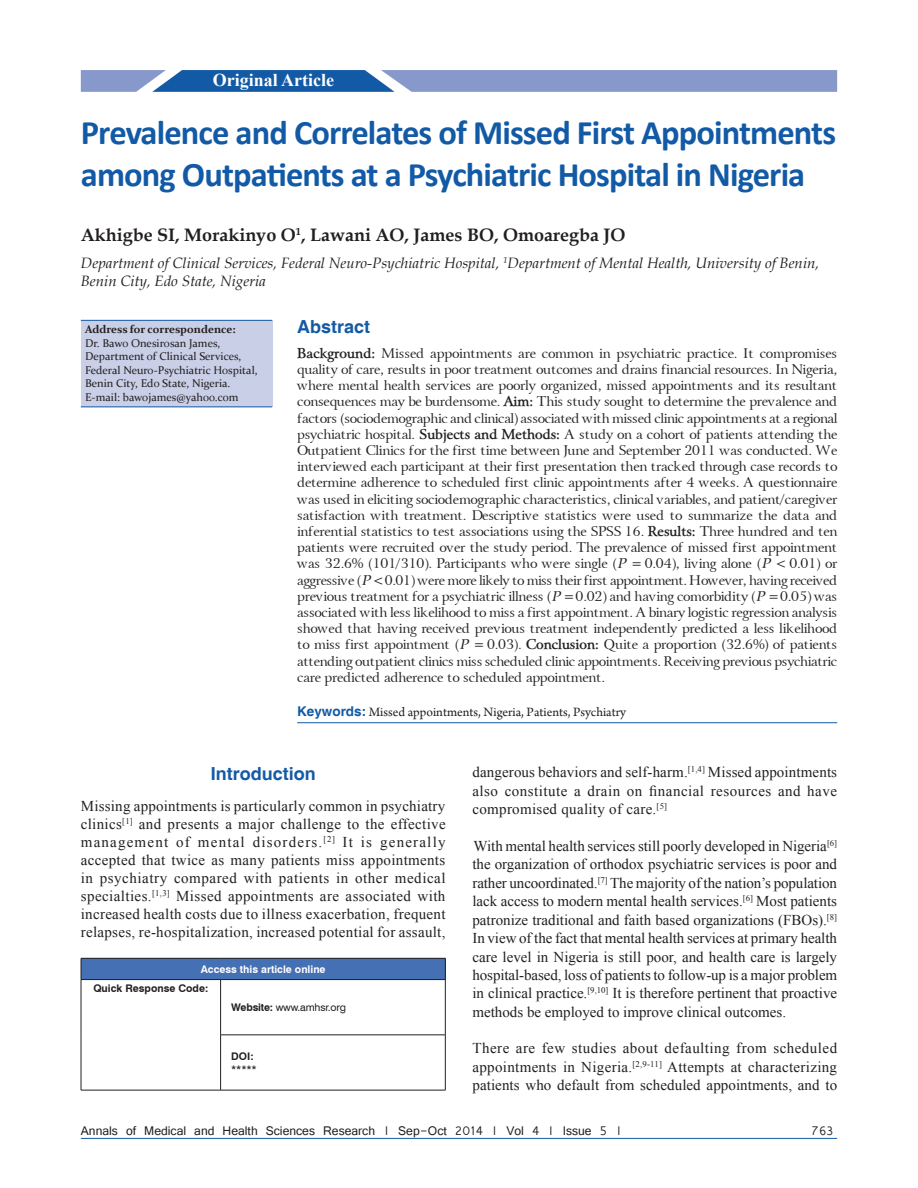
<style>
.page{position:relative;width:918px;height:1188px;background:#fff}
.page>*{position:absolute;margin:0;border:0;box-sizing:border-box;transform-origin:0 0}
.t1{font:700 34.5px/41.4px "Calibri";letter-spacing:-.025em;color:#135aa6}
.t2{font:700 18px "Book Antiqua";color:#231f20}
.t3{font:700 18px "Helvetica";color:#135aa6}
.t4{font:700 18px "Times New Roman";color:#fff}
.t5{font:15px/18.5px "Times New Roman";letter-spacing:.015em;color:#231f20;text-align:justify}
.t6{font:italic 15px/18px "Book Antiqua";color:#231f20}
.t7{font:13.5px/16.2px "Array Normal";color:#231f20;text-align:justify}
.t8{font:13.5px "Vrinda";color:#231f20}
.t9{font:13.5px "Arno Pro";color:#231f20}
.t10{font:11.25px/13.5px "Constantia";color:#231f20}
.t11{font:700 11.25px "Constantia";color:#231f20}
.t12{font:10.5px "Swiss 721 BT";letter-spacing:-.015em;color:#231f20}
.t13{font:700 10.5px "Swiss 721 BT";color:#fff}
.t14{font:700 10.5px "Swiss 721 BT";color:#231f20}
.s1{font-family:"Array";font-weight:700}
.s2{font-family:"Array";font-style:italic}
.s3{font-family:"Helvetica";font-weight:700;color:#135aa6}
.s4{font-weight:700}
</style>
<div class="page">
<hr style="left:81px;top:1138px;width:756px;height:1px;background:#135aa6">
<svg style="left:81px;top:70px;width:756px;height:22px;background:#6c8cc2"></svg>
<div style="left:81px;top:320px;width:191px;height:87px;background:#c9cfe7"></div>
<hr style="left:81px;top:320px;width:191px;height:1px;background:#135aa6">
<hr style="left:81px;top:406px;width:191px;height:1px;background:#135aa6">
<hr style="left:297px;top:722px;width:540px;height:1px;background:#135aa6">
<div style="left:81px;top:958px;width:364px;height:22px;background:#4570b3"></div>
<svg style="left:445px;top:959px;width:1px;height:20px"></svg>
<hr style="left:81px;top:1090px;width:140px;height:1px;background:#231f20">
<hr style="left:445px;top:980px;width:1px;height:55px;background:#231f20">
<hr style="left:445px;top:1035px;width:1px;height:55px;background:#231f20">
<hr style="left:220px;top:980px;width:1px;height:55px;background:#231f20">
<hr style="left:220px;top:1035px;width:226px;height:1px;background:#231f20">
<hr style="left:220px;top:1035px;width:1px;height:55px;background:#231f20">
<hr style="left:81px;top:980px;width:1px;height:55px;background:#231f20">
<hr style="left:81px;top:1035px;width:1px;height:55px;background:#231f20">
<hr style="left:81px;top:958px;width:140px;height:1px;background:#231f20">
<svg style="left:81px;top:959px;width:1px;height:20px"></svg>
<hr style="left:221px;top:958px;width:225px;height:1px;background:#231f20">
<hr style="left:81px;top:979px;width:140px;height:1px;background:#231f20">
<hr style="left:221px;top:979px;width:225px;height:1px;background:#231f20">
<hr style="left:221px;top:1090px;width:225px;height:1px;background:#231f20">
<h2 class="t4" style="left:213px;top:68px;width:123px">Original Article</h2>
<h1 class="t1" style="left:81px;top:112px;width:757px">Prevalence and Correlates of Missed First Appointments among Outpatients at a Psychiatric Hospital in Nigeria</h1>
<h2 class="t2" style="left:81px;top:223px;width:546px">Akhigbe SI, Morakinyo O<sup>1</sup>, Lawani AO, James BO, Omoaregba JO</h2>
<p class="t6" style="left:81px;top:253px;width:740px">Department of Clinical Services, Federal Neuro‑Psychiatric Hospital, <sup>1</sup>Department of Mental Health, University of Benin,<br>Benin City, Edo State, Nigeria</p>
<h2 class="t3" style="left:297px;top:316px;width:75px">Abstract</h2>
<p class="t7" style="left:297px;top:343px;width:542px"><span class="s1">Background:</span> Missed appointments are common in psychiatric practice. It compromises quality of care, results in poor treatment outcomes and drains financial resources. In Nigeria, where mental health services are poorly organized, missed appointments and its resultant consequences may be burdensome. <span class="s1">Aim:</span> This study sought to determine the prevalence and factors (sociodemographic and clinical) associated with missed clinic appointments at a regional psychiatric hospital. <span class="s1">Subjects and Methods:</span> A study on a cohort of patients attending the Outpatient Clinics for the first time between June and September 2011 was conducted. We interviewed each participant at their first presentation then tracked through case records to determine adherence to scheduled first clinic appointments after 4 weeks. A questionnaire was used in eliciting sociodemographic characteristics, clinical variables, and patient/caregiver satisfaction with treatment. Descriptive statistics were used to summarize the data and inferential statistics to test associations using the SPSS 16. <span class="s1">Results:</span> Three hundred and ten patients were recruited over the study period. The prevalence of missed first appointment was 32.6% (101/310). Participants who were single (<span class="s2">P</span> = 0.04), living alone (<span class="s2">P</span> &lt; 0.01) or aggressive (<span class="s2">P</span> &lt; 0.01) were more likely to miss their first appointment. However, having received previous treatment for a psychiatric illness (<span class="s2">P</span> = 0.02) and having comorbidity (<span class="s2">P</span> = 0.05) was associated with less likelihood to miss a first appointment. A binary logistic regression analysis showed that having received previous treatment independently predicted a less likelihood to miss first appointment (<span class="s2">P</span> = 0.03). <span class="s1">Conclusion:</span> Quite a proportion (32.6%) of patients attending outpatient clinics miss scheduled clinic appointments. Receiving previous psychiatric care predicted adherence to scheduled appointment.</p>
<p class="t9" style="left:297px;top:704px;width:330px"><span class="s3">Keywords:</span> Missed appointments, Nigeria, Patients, Psychiatry</p>
<p class="t11" style="left:85px;top:322px;width:152px">Address for correspondence:</p>
<p class="t10" style="left:85px;top:336px;width:174px">Dr. Bawo Onesirosan James,<br>Department of Clinical Services,<br>Federal Neuro‑Psychiatric Hospital,<br>Benin City, Edo State, Nigeria.<br>E‑mail: bawojames@yahoo.com</p>
<h2 class="t3" style="left:211px;top:763px;width:106px">Introduction</h2>
<p class="t5" style="left:81px;top:796px;width:366px;line-height:18px">Missing appointments is particularly common in psychiatry clinics<sup>[1]</sup> and presents a major challenge to the effective management of mental disorders.<sup>[2]</sup> It is generally accepted that twice as many patients miss appointments in psychiatry compared with patients in other medical specialties.<sup>[1,3]</sup> Missed appointments are associated with increased health costs due to illness exacerbation, frequent relapses, re‑hospitalization, increased potential for assault,</p>
<p class="t13" style="left:201px;top:963px;width:126px">Access this article online</p>
<p class="t14" style="left:93px;top:982px;width:116px">Quick Response Code:</p>
<p class="t12" style="left:231px;top:1001px;width:116px"><span class="s4">Website:</span> www.amhsr.org</p>
<p class="t14" style="left:231px;top:1050px;width:24px">DOI:</p>
<p class="t12" style="left:231px;top:1063px;width:27px">*****</p>
<p class="t5" style="left:472px;top:763px;width:366px">dangerous behaviors and self‑harm.<sup>[1,4]</sup> Missed appointments also constitute a drain on financial resources and have compromised quality of care.<sup>[5]</sup></p>
<p class="t5" style="left:472px;top:836px;width:366px">With mental health services still poorly developed in Nigeria<sup>[6] </sup>the organization of orthodox psychiatric services is poor and rather uncoordinated.<sup>[7]</sup> The majority of the nation’s population lack access to modern mental health services.<sup>[6]</sup> Most patients patronize traditional and faith based organizations (FBOs).<sup>[8] </sup>In view of the fact that mental health services at primary health care level in Nigeria is still poor, and health care is largely hospital‑based, loss of patients to follow‑up is a major problem in clinical practice.<sup>[9,10]</sup> It is therefore pertinent that proactive methods be employed to improve clinical outcomes.</p>
<p class="t5" style="left:472px;top:1039px;width:366px">There are few studies about defaulting from scheduled appointments in Nigeria.<sup>[2,9‑11]</sup> Attempts at characterizing patients who default from scheduled appointments, and to</p>
<p class="t8" style="left:81px;top:1121px;width:543px">Annals of Medical and Health Sciences Research | Sep-Oct 2014 | Vol 4 | Issue 5 |</p>
<p class="t8" style="left:811px;top:1121px;width:24px">763</p>
</div>
